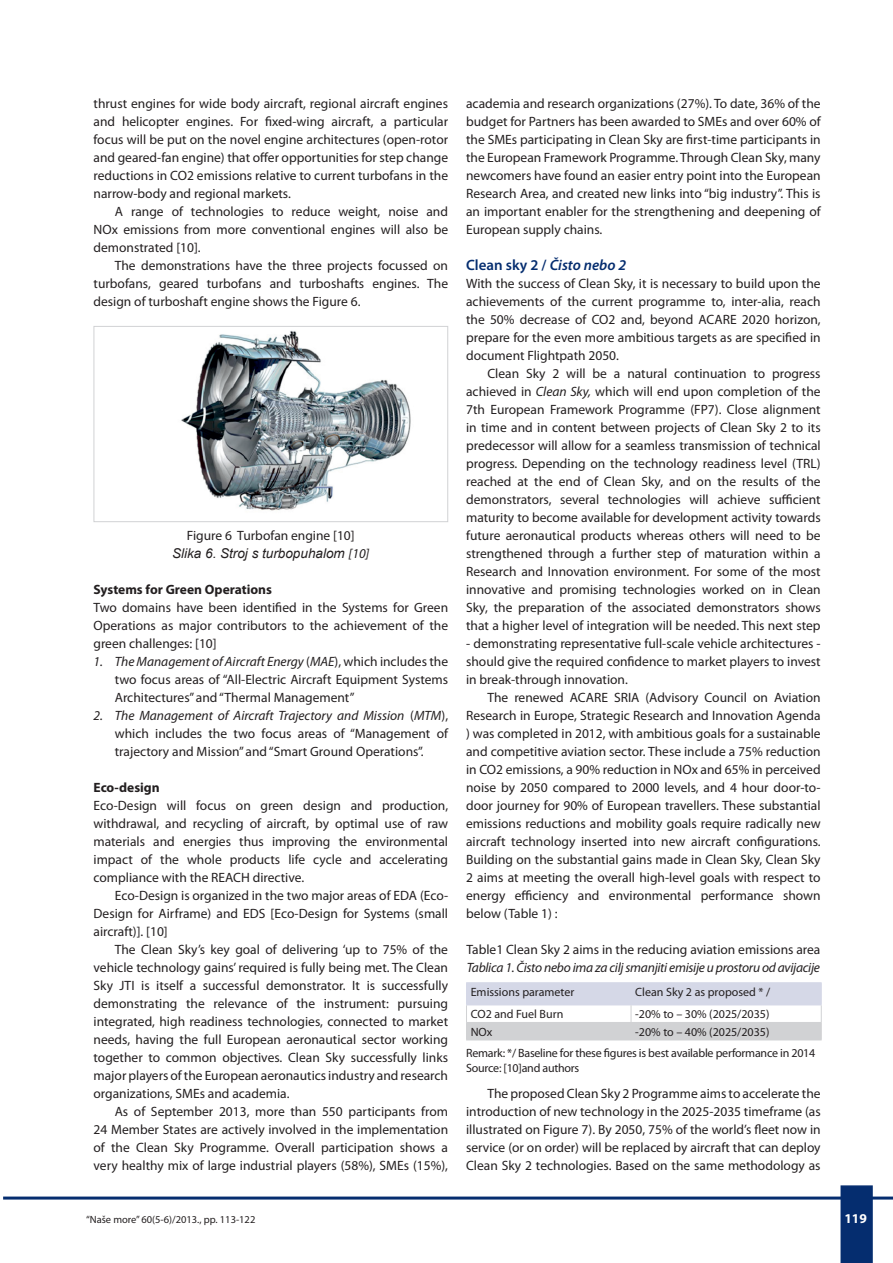
<style>
.page{position:relative;width:893px;height:1263px;background:#fff}
.page>*{position:absolute;margin:0;border:0;box-sizing:border-box;transform-origin:0 0}
.ponaslov_tekst{font:600 15px "Myriad Pro";color:#052d6f}
.tekst{font:13.5px/18px "Myriad Pro";color:#231f20;text-align:justify}
.number{font:13.5px/18px "Myriad Pro";color:#231f20;text-align:justify}
.tekst-2{font:italic 13.5px "Myriad Pro";letter-spacing:-.02em;color:#231f20}
.tekst-3{font:700 13.5px "Myriad Pro";color:#231f20}
.tekst-4{font:italic 13.5px "Arial";color:#231f20}
.t1{font:700 13.5px "Myriad Pro";color:#fff}
.tablica{font:12px "Myriad Pro";color:#231f20}
.izvor{font:12px "Myriad Pro";letter-spacing:-.02em;color:#231f20}
.t2{font:10.5px "Myriad Pro";color:#231f20}
.s1{font-family:"Myriad Pro"}
.s2{font-style:italic}
</style>
<div class="page">
<svg style="left:840px;top:1185px;width:33px;height:78px;background:#0b3272"></svg>
<hr style="left:3px;top:1196px;width:890px;height:3px;background:#052d6f">
<img style="left:181px;top:330px;width:230px;height:181px">
<div style="left:94px;top:326px;width:354px;height:196px;border:1px solid #d1d2d4"></div>
<hr style="left:466px;top:982px;width:165px;height:1px;background:#d5d8e7">
<hr style="left:631px;top:982px;width:191px;height:1px;background:#d5d8e7">
<svg style="left:466px;top:983px;width:356px;height:56px"></svg>
<hr style="left:466px;top:1039px;width:165px;height:1px;background:#d1d2d4">
<hr style="left:631px;top:1039px;width:191px;height:1px;background:#d1d2d4">
<p class="tekst" style="left:94px;top:94px;width:356px">thrust engines for wide body aircraft, regional aircraft engines and helicopter engines. For fixed-wing aircraft, a particular focus will be put on the novel engine architectures (open-rotor and geared-fan engine) that offer opportunities for step change reductions in CO2 emissions relative to current turbofans in the narrow-body and regional markets.</p>
<p class="tekst" style="left:94px;top:202px;width:356px;text-indent:21px">A range of technologies to reduce weight, noise and NOx emissions from more conventional engines will also be demonstrated [10].</p>
<p class="tekst" style="left:94px;top:256px;width:356px;text-indent:21px">The demonstrations have the three projects focussed on turbofans, geared turbofans and turboshafts engines. The design of turboshaft engine shows the Figure 6.</p>
<p class="tekst" style="left:187px;top:526px;width:169px">Figure 6 Turbofan engine [10]</p>
<p class="tekst-4" style="left:172px;top:545px;width:199px">Slika 6. Stroj s turbopuhalom <span class="s1">[10]</span></p>
<p class="tekst-3" style="left:94px;top:581px;width:180px">Systems for Green Operations</p>
<p class="tekst" style="left:94px;top:598px;width:356px">Two domains have been identified in the Systems for Green Operations as major contributors to the achievement of the green challenges: [10]</p>
<p class="number" style="left:115px;top:652px;width:335px;text-indent:-21px"><span class="s2">1. The Management of Aircraft Energy</span> (<span class="s2">MAE</span>), which includes the two focus areas of “All-Electric Aircraft Equipment Systems Architectures” and “Thermal Management”</p>
<p class="number" style="left:115px;top:706px;width:335px;text-indent:-21px"><span class="s2">2. The Management of Aircraft Trajectory and Mission</span> (<span class="s2">MTM</span>), which includes the two focus areas of “Management of trajectory and Mission” and “Smart Ground Operations”.</p>
<p class="tekst-3" style="left:94px;top:779px;width:68px">Eco-design</p>
<p class="tekst" style="left:94px;top:796px;width:356px">Eco-Design will focus on green design and production, withdrawal, and recycling of aircraft, by optimal use of raw materials and energies thus improving the environmental impact of the whole products life cycle and accelerating compliance with the REACH directive.</p>
<p class="tekst" style="left:94px;top:886px;width:356px;text-indent:21px">Eco-Design is organized in the two major areas of EDA (Eco-Design for Airframe) and EDS [Eco-Design for Systems (small aircraft)]. [10]</p>
<p class="tekst" style="left:94px;top:940px;width:356px;text-indent:21px">The Clean Sky’s key goal of delivering ‘up to 75% of the vehicle technology gains’ required is fully being met. The Clean Sky JTI is itself a successful demonstrator. It is successfully demonstrating the relevance of the instrument: pursuing integrated, high readiness technologies, connected to market needs, having the full European aeronautical sector working together to common objectives. Clean Sky successfully links major players of the European aeronautics industry and research organizations, SMEs and academia.</p>
<p class="tekst" style="left:94px;top:1102px;width:356px;text-indent:21px">As of September 2013, more than 550 participants from 24 Member States are actively involved in the implementation of the Clean Sky Programme. Overall participation shows a very healthy mix of large industrial players (58%), SMEs (15%),</p>
<p class="tekst" style="left:466px;top:94px;width:356px">academia and research organizations (27%). To date, 36% of the budget for Partners has been awarded to SMEs and over 60% of the SMEs participating in Clean Sky are first-time participants in the European Framework Programme. Through Clean Sky, many newcomers have found an easier entry point into the European Research Area, and created new links into “big industry”. This is an important enabler for the strengthening and deepening of European supply chains.</p>
<p class="ponaslov_tekst" style="left:466px;top:255px;width:162px">Clean sky 2 / <span class="s2">Čisto nebo 2</span></p>
<p class="tekst" style="left:466px;top:274px;width:356px">With the success of Clean Sky, it is necessary to build upon the achievements of the current programme to, inter-alia, reach the 50% decrease of CO2 and, beyond ACARE 2020 horizon, prepare for the even more ambitious targets as are specified in document Flightpath 2050.</p>
<p class="tekst" style="left:466px;top:364px;width:356px;text-indent:21px">Clean Sky 2 will be a natural continuation to progress achieved in <span class="s2">Clean Sky,</span> which will end upon completion of the 7th European Framework Programme (FP7). Close alignment in time and in content between projects of Clean Sky 2 to its predecessor will allow for a seamless transmission of technical progress. Depending on the technology readiness level (TRL) reached at the end of Clean Sky, and on the results of the demonstrators, several technologies will achieve sufficient maturity to become available for development activity towards future aeronautical products whereas others will need to be strengthened through a further step of maturation within a Research and Innovation environment. For some of the most innovative and promising technologies worked on in Clean Sky, the preparation of the associated demonstrators shows that a higher level of integration will be needed. This next step</p>
<p class="tekst" style="left:466px;top:634px;width:356px">- demonstrating representative full-scale vehicle architectures - should give the required confidence to market players to invest in break-through innovation.</p>
<p class="tekst" style="left:466px;top:688px;width:356px;text-indent:21px">The renewed ACARE SRIA (Advisory Council on Aviation Research in Europe, Strategic Research and Innovation Agenda ) was completed in 2012, with ambitious goals for a sustainable and competitive aviation sector. These include a 75% reduction in CO2 emissions, a 90% reduction in NOx and 65% in perceived noise by 2050 compared to 2000 levels, and 4 hour door-to&shy;door journey for 90% of European travellers. These substantial emissions reductions and mobility goals require radically new aircraft technology inserted into new aircraft configurations.<br>Building on the substantial gains made in Clean Sky, Clean Sky 2 aims at meeting the overall high-level goals with respect to energy efficiency and environmental performance shown below (Table 1) :</p>
<p class="tekst" style="left:466px;top:940px;width:356px">Table1 Clean Sky 2 aims in the reducing aviation emissions area</p>
<p class="tekst-2" style="left:467px;top:959px;width:355px">Tablica 1. Čisto nebo ima za cilj smanjiti emisije u prostoru od avijacije</p>
<p class="tablica" style="left:471px;top:984px;width:105px">Emissions parameter</p>
<p class="tablica" style="left:635px;top:984px;width:136px">Clean Sky 2 as proposed * /</p>
<p class="tablica" style="left:471px;top:1007px;width:94px">CO2 and Fuel Burn</p>
<p class="tablica" style="left:635px;top:1007px;width:136px">-20% to – 30% (2025/2035)</p>
<p class="tablica" style="left:471px;top:1024px;width:23px">NOx</p>
<p class="tablica" style="left:635px;top:1024px;width:136px">-20% to – 40% (2025/2035)</p>
<p class="izvor" style="left:466px;top:1046px;width:351px">Remark: */ Baseline for these figures is best available performance in 2014</p>
<p class="izvor" style="left:466px;top:1060px;width:115px">Source: [10]and authors</p>
<p class="tekst" style="left:466px;top:1084px;width:356px;text-indent:21px">The proposed Clean Sky 2 Programme aims to accelerate the introduction of new technology in the 2025-2035 timeframe (as illustrated on Figure 7). By 2050, 75% of the world’s fleet now in service (or on order) will be replaced by aircraft that can deploy Clean Sky 2 technologies. Based on the same methodology as</p>
<p class="t2" style="left:86px;top:1213px;width:171px">“Naše more” 60(5-6)/2013., pp. 113-122</p>
<p class="t1" style="left:844px;top:1210px;width:24px">119</p>
</div>
